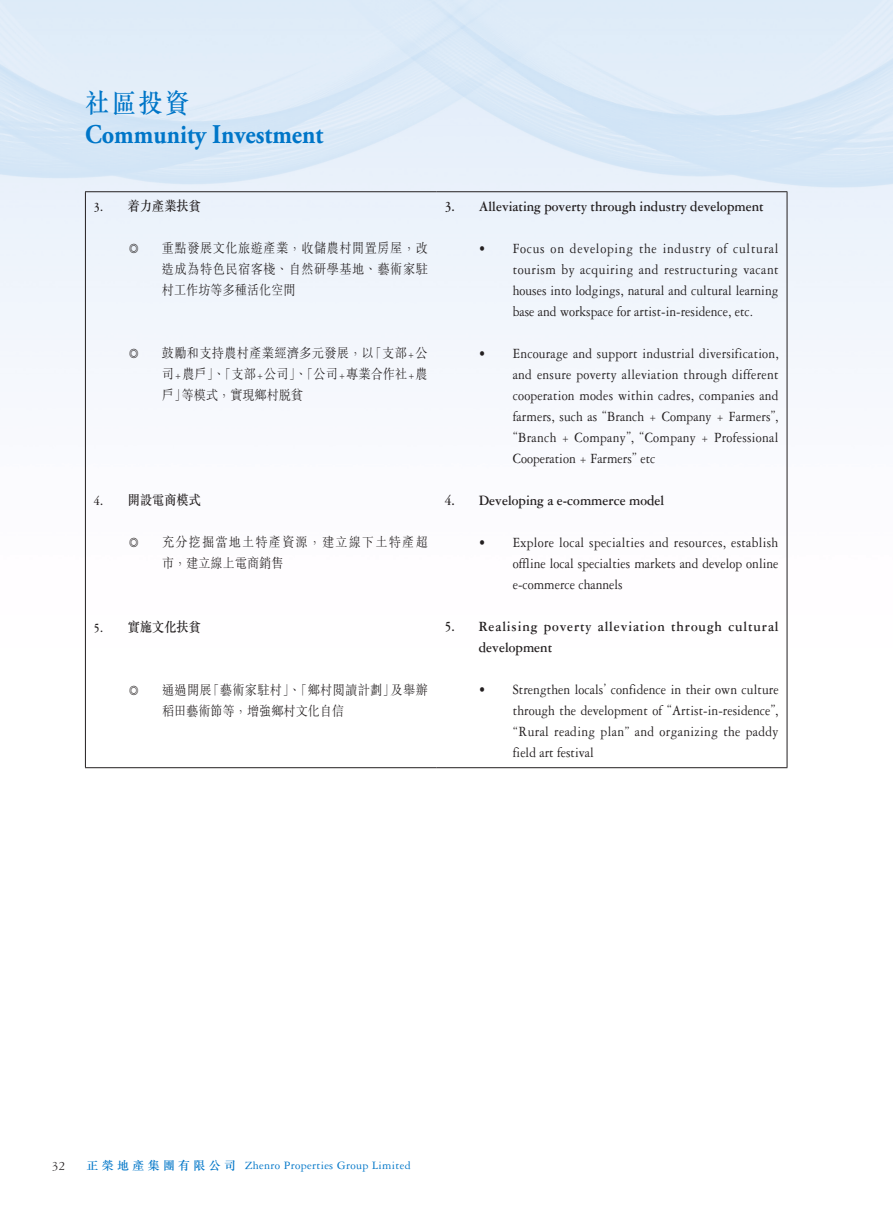
<style>
.page{position:relative;width:893px;height:1212px;background:#fff}
.page>*{position:absolute;margin:0;border:0;box-sizing:border-box;transform-origin:0 0}
.t1{font:700 27px "Adobe Garamond Pro";color:#0076c8;scale:.9 1}
.t2{font:500 27px "M Sung HK";color:#0076c8;scale:.9 1}
.t3{font:15px/21px "Garamond 3 LT Std";color:#231f20;text-align:justify;scale:.9 1}
.t4{font:700 15px "Garamond 3 LT Std";color:#231f20;scale:.9 1}
.t5{font:700 15px/21px "Garamond 3 LT Std";letter-spacing:.065em;color:#231f20;scale:.9 1}
.t6{font:300 13.5px/21px "M Sung HK";letter-spacing:.03em;color:#231f20;text-align:justify;scale:.9 1}
.t7{font:300 13.5px/21px "M Sung HK";letter-spacing:.1em;color:#231f20;scale:.9 1}
.t8{font:500 13.5px "M Sung HK";color:#231f20;scale:.9 1}
.t9{font:13.5px "Garamond 3 LT Std";color:#231f20}
.t10{font:12px "Garamond 3 LT Std";letter-spacing:.025em;color:#0076c8}
.s1{font-family:"Garamond 3 LT Std";font-weight:700}
.s2{font-family:"Garamond 3 LT Std";font-weight:400}
.s3{font-family:"M Sung HK";font-weight:500}
</style>
<div class="page">
<hr style="left:85px;top:191px;width:351px;height:1px;background:#231f20">
<hr style="left:85px;top:192px;width:1px;height:575px;background:#231f20">
<hr style="left:436px;top:191px;width:351px;height:1px;background:#231f20">
<hr style="left:787px;top:192px;width:1px;height:575px;background:#231f20">
<hr style="left:85px;top:767px;width:351px;height:1px;background:#231f20">
<hr style="left:436px;top:767px;width:351px;height:1px;background:#231f20">
<h1 class="t2" style="left:85px;top:85px;width:118px">社區投資</h1>
<h1 class="t1" style="left:85px;top:119px;width:266px">Community Investment</h1>
<p class="t8" style="left:94px;top:197px;width:120px"><span class="s1">3.</span> 着力產業扶貧</p>
<p class="t6" style="left:128px;top:237px;width:15px">◎</p>
<p class="t6" style="left:162px;top:237px;width:297px">重點發展文化旅遊產業，收儲農村閒置房屋，改造成為特色民宿客棧、自然研學基地、藝術家駐村工作坊等多種活化空間</p>
<p class="t6" style="left:128px;top:342px;width:15px">◎</p>
<p class="t6" style="left:162px;top:342px;width:297px">鼓勵和支持農村產業經濟多元發展，以「支部<span class="s2">+</span>公司<span class="s2">+</span>農戶」、「支部<span class="s2">+</span>公司」、「公司<span class="s2">+</span>專業合作社<span class="s2">+</span>農戶」等模式，實現鄉村脫貧</p>
<p class="t8" style="left:94px;top:491px;width:120px"><span class="s1">4.</span> 開設電商模式</p>
<p class="t6" style="left:128px;top:531px;width:15px">◎</p>
<p class="t7" style="left:162px;top:531px;width:297px">充分挖掘當地土特產資源，建立線下土特產超市，建立線上電商銷售</p>
<p class="t8" style="left:94px;top:617px;width:120px"><span class="s1">5.</span> 實施文化扶貧</p>
<p class="t6" style="left:128px;top:678px;width:15px">◎</p>
<p class="t6" style="left:162px;top:678px;width:297px">通過開展「藝術家駐村」、「鄉村閱讀計劃」及舉辦稻田藝術節等，增強鄉村文化自信</p>
<p class="t4" style="left:445px;top:198px;width:356px">3. Alleviating poverty through industry development</p>
<p class="t3" style="left:513px;top:238px;width:297px;text-indent:-34px">• Focus on developing the industry of cultural tourism by acquiring and restructuring vacant houses into lodgings, natural and cultural learning base and workspace for artist-in-residence, etc.</p>
<p class="t3" style="left:513px;top:343px;width:297px;text-indent:-34px">• Encourage and support industrial diversification, and ensure poverty alleviation through different cooperation modes within cadres, companies and farmers, such as “Branch + Company + Farmers”, “Branch + Company”, “Company + Professional Cooperation + Farmers” etc</p>
<p class="t4" style="left:445px;top:492px;width:246px">4. Developing a e-commerce model</p>
<p class="t3" style="left:513px;top:532px;width:297px;text-indent:-34px">• Explore local specialties and resources, establish offline local specialties markets and develop online e-commerce channels</p>
<p class="t5" style="left:479px;top:616px;width:335px;text-indent:-34px">5. Realising poverty alleviation through cultural development</p>
<p class="t3" style="left:513px;top:679px;width:297px;text-indent:-34px">• Strengthen locals’ confidence in their own culture through the development of “Artist-in-residence”, “Rural reading plan” and organizing the paddy field art festival</p>
<p class="t9" style="left:52px;top:1158px;width:15px">32</p>
<p class="t10" style="left:87px;top:1159px;width:326px"><span class="s3">正榮地產集團有限公司</span> Zhenro Properties Group Limited</p>
</div>
